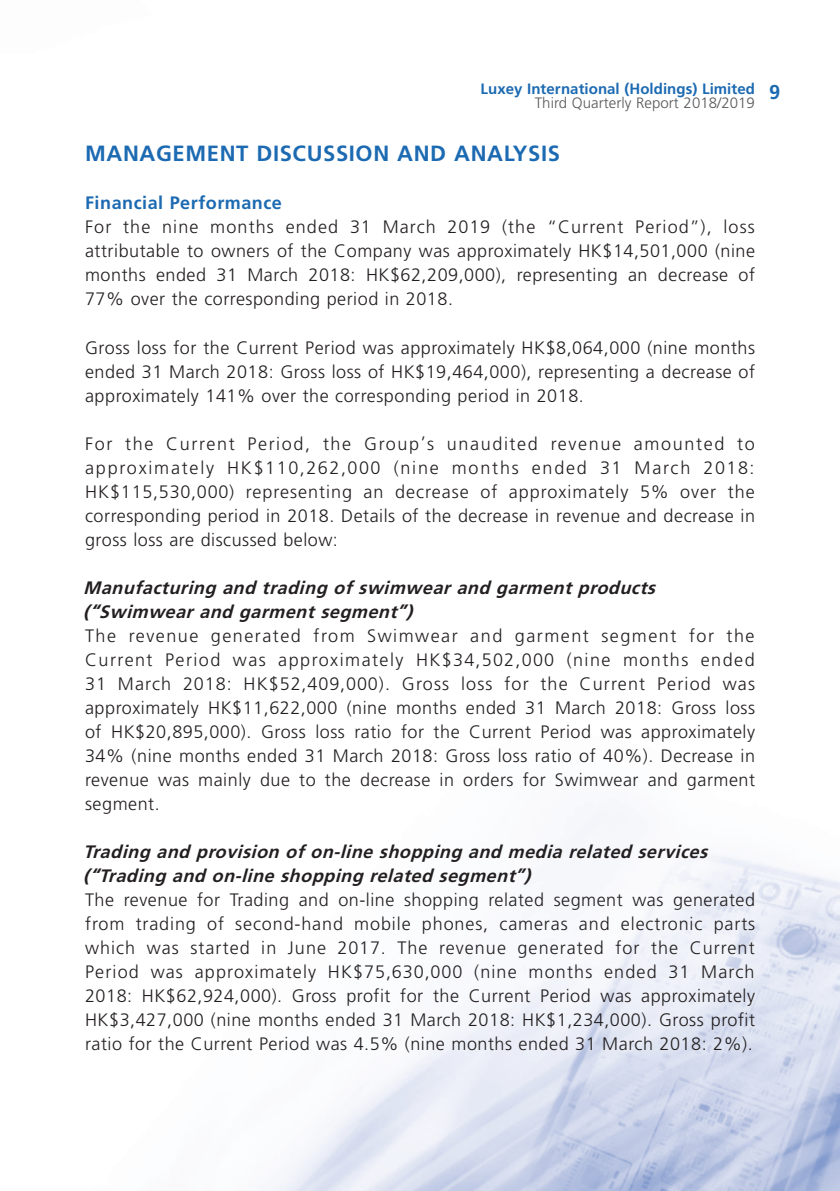
<style>
.page{position:relative;width:840px;height:1191px;background:#fff}
.page>*{position:absolute;margin:0;border:0;box-sizing:border-box;transform-origin:0 0}
.Heading_1{font:700 22px "Frutiger LT Std";letter-spacing:.03em;color:#1c6ab2}
.Body_Text{font:300 18px/24px "Frutiger LT Std";letter-spacing:.03em;color:#231f20;text-align:justify}
.Heading_3{font:italic 700 18px/24px "Frutiger LT Std";color:#231f20}
.Heading_2{font:700 18px "Frutiger LT Std";letter-spacing:.03em;color:#1c6ab2}
.t1{font:700 15px/14px "Frutiger LT Std";letter-spacing:.005em;color:#1c6ab2}
.s1{font-size:20px}
.s2{font-weight:300;color:#57585a}
</style>
<div class="page">
<img style="left:269px;top:805px;width:570px;height:386px">
<p class="t1" style="left:534px;top:82px;width:247px;text-indent:-54px">Luxey International (Holdings) Limited <span class="s1">9<br></span><span class="s2">Third Quarterly Report 2018/2019</span></p>
<p class="Heading_1" style="left:85px;top:141px;width:476px">MANAGEMENT DISCUSSION AND ANALYSIS</p>
<p class="Heading_2" style="left:85px;top:193px;width:198px">Financial Performance</p>
<p class="Body_Text" style="left:85px;top:215px;width:671px">For the nine months ended 31 March 2019 (the “Current Period”), loss attributable to owners of the Company was approximately HK$14,501,000 (nine months ended 31 March 2018: HK$62,209,000), representing an decrease of 77% over the corresponding period in 2018.</p>
<p class="Body_Text" style="left:85px;top:335px;width:671px">Gross loss for the Current Period was approximately HK$8,064,000 (nine months ended 31 March 2018: Gross loss of HK$19,464,000), representing a decrease of approximately 141% over the corresponding period in 2018.</p>
<p class="Body_Text" style="left:85px;top:431px;width:671px">For the Current Period, the Group’s unaudited revenue amounted to approximately HK$110,262,000 (nine months ended 31 March 2018:<br>HK$115,530,000) representing an decrease of approximately 5% over the corresponding period in 2018. Details of the decrease in revenue and decrease in gross loss are discussed below:</p>
<p class="Heading_3" style="left:83px;top:575px;width:578px">Manufacturing and trading ofswimwearand garmentproducts (“Swimwearand garmentsegment”)</p>
<p class="Body_Text" style="left:85px;top:623px;width:671px">The revenue generated from Swimwear and garment segment for the Current Period was approximately HK$34,502,000 (nine months ended 31 March 2018: HK$52,409,000). Gross loss for the Current Period was approximately HK$11,622,000 (nine months ended 31 March 2018: Gross loss of HK$20,895,000). Gross loss ratio for the Current Period was approximately 34% (nine months ended 31 March 2018: Gross loss ratio of 40%). Decrease in revenue was mainly due to the decrease in orders for Swimwear and garment segment.</p>
<p class="Heading_3" style="left:83px;top:839px;width:630px">Trading and provision ofon-line shopping and media related services (“Trading and on-line shopping related segment”)</p>
<p class="Body_Text" style="left:85px;top:887px;width:671px">The revenue for Trading and on-line shopping related segment was generated from trading of second-hand mobile phones, cameras and electronic parts which was started in June 2017. The revenue generated for the Current Period was approximately HK$75,630,000 (nine months ended 31 March 2018: HK$62,924,000). Gross profit for the Current Period was approximately HK$3,427,000 (nine months ended 31 March 2018: HK$1,234,000). Gross profit ratio for the Current Period was 4.5% (nine months ended 31 March 2018: 2%).</p>
</div>
